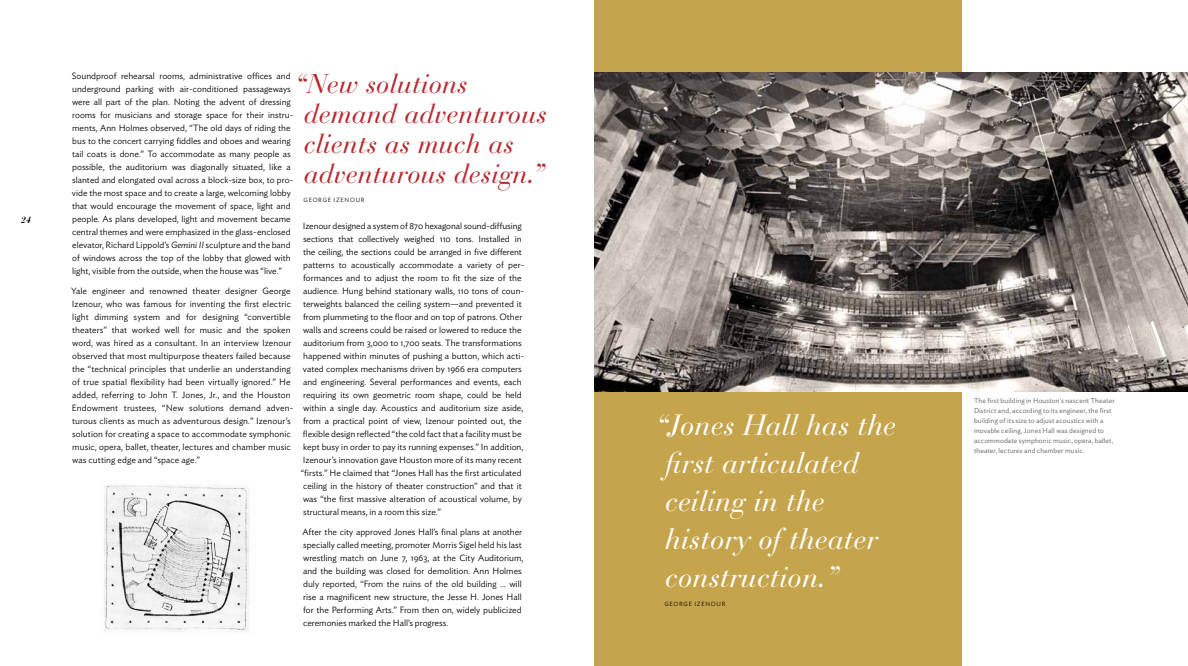
<style>
.page{position:relative;width:1188px;height:666px;background:#fff}
.page>*{position:absolute;margin:0;border:0;box-sizing:border-box;transform-origin:0 0}
.t1{font:italic 29px/38px "Bauer Bodoni";color:#fff}
.t2{font:italic 27px/30px "Bauer Bodoni";color:#b8292f}
.t3{font:300 9px/13px "Ideal Sans";color:#000}
.t4{font:italic 700 9px "Bauer Bodoni";color:#000}
.t5{font:300 7px/10px "Ideal Sans";letter-spacing:.02em;color:#58595b}
.t6{font:300 6px "Ideal Sans";letter-spacing:.125em;color:#000}
.s1{font-style:italic}
</style>
<div class="page">
<div style="left:594px;top:0;width:368px;height:666px;background:#c6a44c"></div>
<img style="left:104px;top:484px;width:146px;height:148px">
<img style="left:594px;top:72px;width:594px;height:319px">
<p class="t4" style="left:21px;top:215px;width:12px">24</p>
<p class="t3" style="left:72px;top:69px;width:223px">Soundproof rehearsal rooms, administrative offices and underground parking with air-conditioned passageways were all part of the plan. Noting the advent of dressing rooms for musicians and storage space for their instru&shy;ments, Ann Holmes observed, “The old days of riding the bus to the concert carrying fiddles and oboes and wearing tail coats is done.” To accommodate as many people as possible, the auditorium was diagonally situated, like a slanted and elongated oval across a block-size box, to pro&shy;vide the most space and to create a large, welcoming lobby that would encourage the movement of space, light and people. As plans developed, light and movement became central themes and were emphasized in the glass-enclosed elevator, Richard Lippold’s <span class="s1">Gemini II</span> sculpture and the band of windows across the top of the lobby that glowed with light, visible from the outside, when the house was “live.”</p>
<p class="t3" style="left:71px;top:284px;width:224px">Yale engineer and renowned theater designer George Izenour, who was famous for inventing the first electric light dimming system and for designing “convertible theaters” that worked well for music and the spoken word, was hired as a consultant. In an interview Izenour observed that most multipurpose theaters failed because the “technical principles that underlie an understanding of true spatial flexibility had been virtually ignored.” He added, referring to John T. Jones, Jr., and the Houston Endowment trustees, “New solutions demand adven&shy;turous clients as much as adventurous design.” Izenour’s solution for creating a space to accommodate symphonic music, opera, ballet, theater, lectures and chamber music was cutting edge and “space age.”</p>
<h2 class="t2" style="left:304px;top:69px;width:245px;text-indent:-9px">“New solutions demand adventurous clients as much as adventurous design.”</h2>
<p class="t6" style="left:304px;top:195px;width:63px">GEORGE IZENOUR</p>
<p class="t3" style="left:301px;top:219px;width:225px">Izenour designed a system of 870 hexagonal sound-diffusing sections that collectively weighed 110 tons. Installed in the ceiling, the sections could be arranged in five different patterns to acoustically accommodate a variety of per&shy;formances and to adjust the room to fit the size of the audience. Hung behind stationary walls, 110 tons of coun&shy;terweights balanced the ceiling system—and prevented it from plummeting to the floor and on top of patrons. Other walls and screens could be raised or lowered to reduce the auditorium from 3,000 to 1,700 seats. The transformations happened within minutes of pushing a button, which acti&shy;vated complex mechanisms driven by 1966 era computers and engineering. Several performances and events, each requiring its own geometric room shape, could be held within a single day. Acoustics and auditorium size aside, from a practical point of view, Izenour pointed out, the flexible design reflected “the cold fact that a facility must be kept busy in order to pay its running expenses.” In addition, Izenour’s innovation gave Houston more of its many recent “firsts.” He claimed that “Jones Hall has the first articulated ceiling in the history of theater construction” and that it was “the first massive alteration of acoustical volume, by structural means, in a room this size.”</p>
<p class="t3" style="left:302px;top:525px;width:222px">After the city approved Jones Hall’s final plans at another specially called meeting, promoter Morris Sigel held his last wrestling match on June 7, 1963, at the City Auditorium, and the building was closed for demolition. Ann Holmes duly reported, “From the ruins of the old building … will rise a magnificent new structure, the Jesse H. Jones Hall for the Performing Arts.” From then on, widely publicized ceremonies marked the Hall’s progress.</p>
<h1 class="t1" style="left:665px;top:407px;width:233px;text-indent:-9px">“Jones Hall has the first articulated ceiling in the history of theater construction.”</h1>
<p class="t6" style="left:664px;top:600px;width:63px">GEORGE IZENOUR</p>
<p class="t5" style="left:974px;top:395px;width:142px">The first building in Houston’s nascent Theater District and, according to its engineer, the first building of its size to adjust acoustics with a movable ceiling, Jones Hall was designed to accommodate symphonic music, opera, ballet, theater, lectures and chamber music.</p>
</div>
